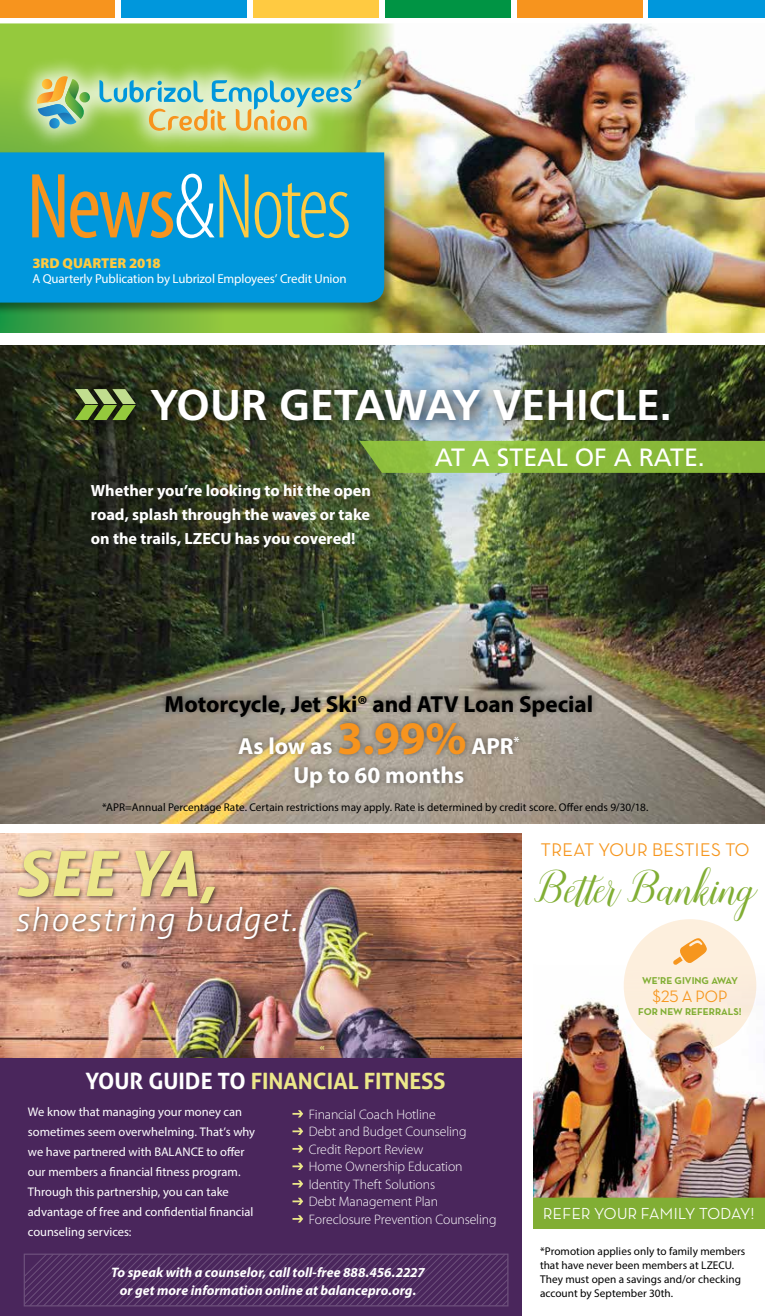
<style>
.page{position:relative;width:765px;height:1316px;background:#fff}
.page>*{position:absolute;margin:0;border:0;box-sizing:border-box;transform-origin:0 0}
.t1{font:300 condensed 93.38px "Myriad Pro";letter-spacing:-.035em;color:#ffca41}
.t2{font:italic 700 62.5px "Aller";color:#ece789}
.t3{font:48.12px "Sandhya";color:#81ae34}
.t4{font:700 43px "Frutiger";color:#fff}
.t5{font:italic 300 32.75px "Aller";letter-spacing:.04em;color:#fff}
.t6{font:25px "Frutiger";color:#fff}
.t7{font:700 23.38px/42.1px "Myriad Pro";letter-spacing:-.005em;color:#000;text-align:center}
.t8{font:700 23.38px "Myriad Pro";letter-spacing:-.005em;color:#fff}
.t9{font:700 22.5px "Aller";color:#ece789}
.t10{font:500 18.62px "Neutraface Display";letter-spacing:.025em;color:#f6961e}
.t11{font:500 16.88px "Neutraface Display";color:#f6961e}
.t12{font:700 16.25px/23.8px "Myriad Pro";color:#fff;text-align:justify}
.t13{font:500 16.25px "Neutraface Display";letter-spacing:.025em;color:#fff}
.t14{font:900 14.38px "Myriad Pro";letter-spacing:-.005em;color:#ffca41}
.t15{font:300 13.75px/17.5px "Myriad Pro";letter-spacing:-.01em;color:#fff}
.t16{font:italic 700 13.75px/17.5px "Myriad Pro";letter-spacing:.005em;color:#fff;text-align:center}
.t17{font:12.88px "Myriad Pro";letter-spacing:-.015em;color:#fff}
.t18{font:12.5px/20px "Myriad Pro";color:#fff}
.t19{font:11.25px/13.8px "Myriad Pro";letter-spacing:.005em;color:#000}
.t20{font:700 10.12px "Neutra Text";color:#81ae34}
.t21{font:700 7.75px "Aller";color:#ece789}
.s1{font-weight:400;color:#f7941e}
.s2{color:#fff}
.s3{font-size:46.75px;color:#f7941e}
</style>
<div class="page">
<img style="left:0;top:345px;width:765px;height:478px">
<div style="left:534px;top:1194px;width:231px;height:34px;background:#81ae34"></div>
<div style="left:0;top:1050px;width:521px;height:265px;background:#4a265c"></div>
<svg style="left:26px;top:1255px;width:480px;height:49px"></svg>
<svg style="left:0;top:24px;width:321px;height:309px;background:#86c13e"></svg>
<img style="left:321px;top:24px;width:444px;height:309px">
<div style="left:0;top:0;width:115px;height:17px;background:#f7941e"></div>
<div style="left:121px;top:0;width:126px;height:17px;background:#0097dc"></div>
<div style="left:253px;top:0;width:126px;height:17px;background:#ffca41"></div>
<div style="left:385px;top:0;width:126px;height:17px;background:#009444"></div>
<div style="left:517px;top:0;width:126px;height:17px;background:#f7941e"></div>
<div style="left:649px;top:0;width:116px;height:17px;background:#0097dc"></div>
<div style="left:0;top:151px;width:397px;height:164px;background:#000;opacity:.42"></div>
<div style="left:0;top:152px;width:384px;height:150px;background:#0097dc"></div>
<div style="left:16px;top:55px;width:365px;height:97px;background:#fff;opacity:.75"></div>
<svg style="left:25px;top:76px;width:66px;height:64px;background:#a2c47d"></svg>
<svg style="left:99px;top:80px;width:262px;height:51px;background:#b2d19f"></svg>
<svg style="left:359px;top:441px;width:406px;height:32px;background:#8bba3d"></svg>
<div style="left:144px;top:380px;width:541px;height:56px;background:#000;opacity:.75"></div>
<div style="left:68px;top:380px;width:83px;height:56px;background:#000;opacity:.75"></div>
<svg style="left:75px;top:389px;width:61px;height:31px;background:#728d44"></svg>
<div style="left:160px;top:688px;width:438px;height:106px;background:#000;opacity:.48"></div>
<svg style="left:292px;top:1110px;width:11px;height:7px"></svg>
<svg style="left:292px;top:1127px;width:11px;height:7px"></svg>
<svg style="left:292px;top:1145px;width:11px;height:7px"></svg>
<svg style="left:292px;top:1162px;width:11px;height:7px"></svg>
<svg style="left:292px;top:1180px;width:11px;height:7px"></svg>
<svg style="left:292px;top:1197px;width:11px;height:7px"></svg>
<svg style="left:292px;top:1215px;width:11px;height:7px"></svg>
<img style="left:0;top:833px;width:521px;height:224px">
<div style="left:14px;top:847px;width:288px;height:97px;background:#000;opacity:.63"></div>
<img style="left:534px;top:963px;width:231px;height:233px">
<svg style="left:624px;top:919px;width:132px;height:132px;background:#f5e4d2"></svg>
<svg style="left:673px;top:937px;width:34px;height:27px"></svg>
<h1 class="t1" style="left:27px;top:157px;width:326px"><span class="s1">News</span><span class="s2">&amp;</span>Notes</h1>
<p class="t14" style="left:32px;top:255px;width:130px">3RD QUARTER 2018</p>
<p class="t17" style="left:32px;top:271px;width:316px">A Quarterly Publication by Lubrizol Employees’ Credit Union</p>
<h3 class="t4" style="left:150px;top:379px;width:523px">YOUR GETAWAY VEHICLE.</h3>
<h3 class="t6" style="left:435px;top:442px;width:271px">AT A STEAL OF A RATE.</h3>
<h3 class="t12" style="left:91px;top:478px;width:282px">Whether you’re looking to hit the open road, splash through the waves or take on the trails, LZECU has you covered!</h3>
<h3 class="t7" style="left:165px;top:681px;width:430px">Motorcycle, Jet Ski® and ATV Loan Special<br><span class="s2">As low as</span> <span class="s3">3.99%</span> <span class="s2">APR</span><sup>*</sup></h3>
<h3 class="t8" style="left:294px;top:760px;width:172px">Up to 60 months</h3>
<p class="t19" style="left:102px;top:799px;width:548px">*APR=Annual Percentage Rate. Certain restrictions may apply. Rate is determined by credit score. Offer ends 9/30/18.</p>
<h2 class="t2" style="left:15px;top:834px;width:203px">SEE YA,</h2>
<h3 class="t5" style="left:15px;top:899px;width:283px">shoestring budget.</h3>
<p class="t21" style="left:320px;top:1042px;width:6px">«</p>
<h3 class="t9" style="left:86px;top:1066px;width:361px"><span class="s2">YOUR GUIDE TO</span> FINANCIAL FITNESS</h3>
<p class="t18" style="left:28px;top:1101px;width:229px">We know that managing your money can sometimes seem overwhelming. That’s why we have partnered with BALANCE to offer our members a financial fitness program.<br>Through this partnership, you can take advantage of free and confidential financial counseling services:</p>
<p class="t16" style="left:111px;top:1262px;width:315px">To speak with a counselor, call toll-free 888.456.2227 or get more information online at balancepro.org.</p>
<p class="t15" style="left:309px;top:1105px;width:189px">Financial Coach Hotline<br>Debt and Budget Counseling<br>Credit Report Review<br>Home Ownership Education<br>Identity Theft Solutions<br>Debt Management Plan<br>Foreclosure Prevention Counseling</p>
<h3 class="t10" style="left:541px;top:839px;width:210px">TREAT YOUR BESTIES TO</h3>
<h3 class="t3" style="left:533px;top:862px;width:222px">Better Banking</h3>
<p class="t20" style="left:642px;top:974px;width:97px">WE’RE GIVING AWAY</p>
<h3 class="t11" style="left:653px;top:986px;width:77px">$25 A POP</h3>
<p class="t20" style="left:638px;top:1005px;width:105px">FOR NEW REFERRALS!</p>
<h3 class="t13" style="left:543px;top:1204px;width:212px">REFER YOUR FAMILY TODAY!</h3>
<p class="t19" style="left:540px;top:1244px;width:207px">*Promotion applies only to family members that have never been members at LZECU.<br>They must open a savings and/or checking account by September 30th.</p>
</div>
